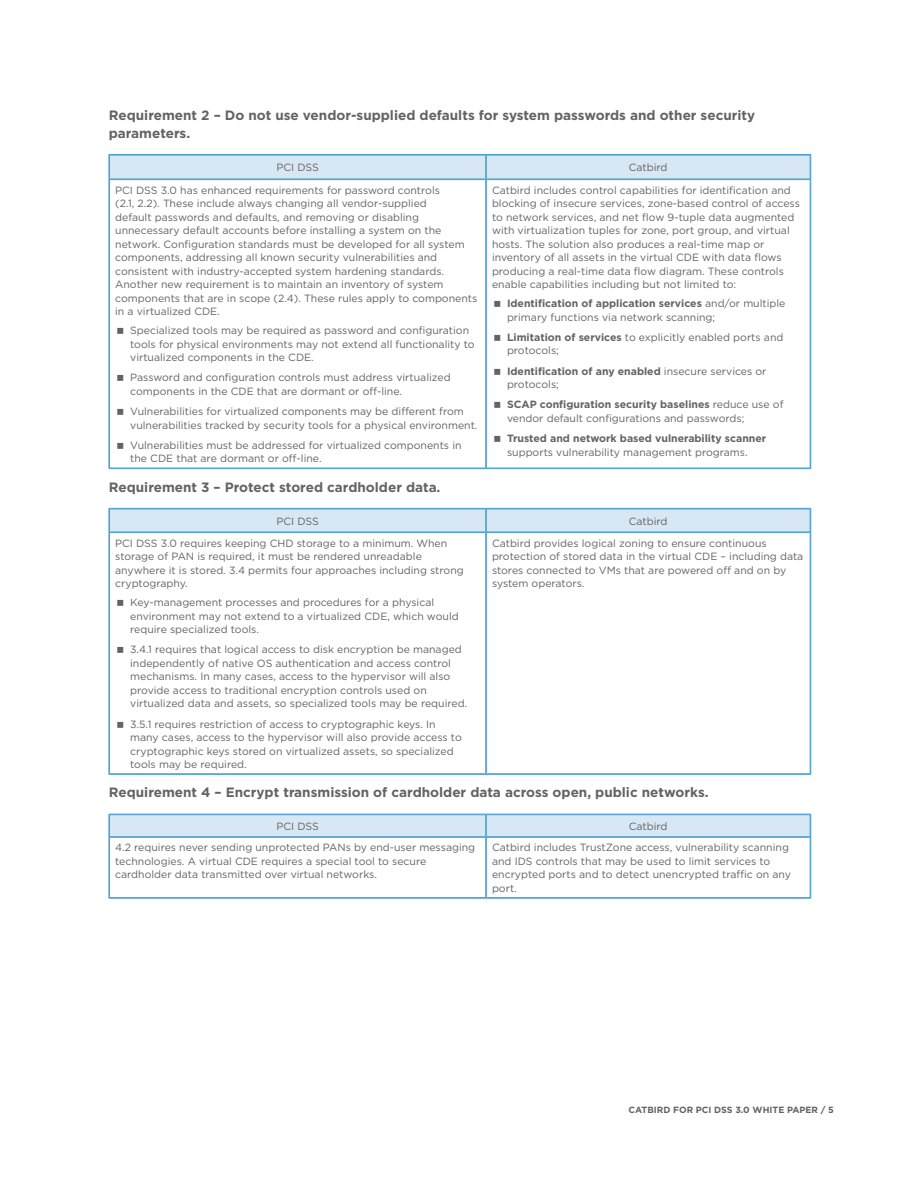
<style>
.page{position:relative;width:918px;height:1188px;background:#fff}
.page>*{position:absolute;margin:0;border:0;box-sizing:border-box;transform-origin:0 0}
.t1{font:700 13.5px/18px "Gotham";color:#636265}
.t2{font:10.5px/13.5px "Gotham";color:#636265}
.t3{font:700 10.5px "Gotham";color:#636265}
.t4{font:700 9px "Gotham";color:#636265}
.s1{font-weight:700}
</style>
<div class="page">
<hr style="left:109px;top:154px;width:377px;height:1px;background:#4aa0cf">
<hr style="left:486px;top:154px;width:325px;height:1px;background:#4aa0cf">
<svg style="left:109px;top:155px;width:703px;height:24px;background:#cfe3f1"></svg>
<hr style="left:109px;top:179px;width:377px;height:1px;background:#4aa0cf">
<hr style="left:109px;top:180px;width:1px;height:288px;background:#4aa0cf">
<hr style="left:486px;top:179px;width:324px;height:1px;background:#4aa0cf">
<hr style="left:485px;top:180px;width:1px;height:288px;background:#4aa0cf">
<hr style="left:486px;top:180px;width:1px;height:288px;background:#4aa0cf">
<hr style="left:810px;top:180px;width:1px;height:288px;background:#4aa0cf">
<hr style="left:811px;top:179px;width:1px;height:290px;background:#4aa0cf">
<hr style="left:109px;top:468px;width:377px;height:1px;background:#4aa0cf">
<hr style="left:486px;top:468px;width:325px;height:1px;background:#4aa0cf">
<svg style="left:109px;top:508px;width:703px;height:24px;background:#cae0ef"></svg>
<hr style="left:109px;top:532px;width:377px;height:1px;background:#4aa0cf">
<hr style="left:109px;top:533px;width:1px;height:241px;background:#4aa0cf">
<hr style="left:486px;top:532px;width:324px;height:1px;background:#4aa0cf">
<hr style="left:485px;top:533px;width:1px;height:241px;background:#4aa0cf">
<hr style="left:486px;top:533px;width:1px;height:241px;background:#4aa0cf">
<hr style="left:810px;top:533px;width:1px;height:241px;background:#4aa0cf">
<hr style="left:811px;top:532px;width:1px;height:242px;background:#4aa0cf">
<hr style="left:109px;top:773px;width:377px;height:1px;background:#4aa0cf">
<hr style="left:109px;top:774px;width:377px;height:1px;background:#4aa0cf">
<hr style="left:486px;top:773px;width:324px;height:1px;background:#4aa0cf">
<hr style="left:486px;top:774px;width:325px;height:1px;background:#4aa0cf">
<svg style="left:109px;top:814px;width:703px;height:23px;background:#cfe2f0"></svg>
<hr style="left:109px;top:836px;width:377px;height:1px;background:#4aa0cf">
<hr style="left:109px;top:837px;width:377px;height:1px;background:#4aa0cf">
<hr style="left:109px;top:837px;width:1px;height:61px;background:#4aa0cf">
<hr style="left:486px;top:836px;width:324px;height:1px;background:#4aa0cf">
<hr style="left:486px;top:837px;width:324px;height:1px;background:#4aa0cf">
<hr style="left:485px;top:837px;width:1px;height:61px;background:#4aa0cf">
<hr style="left:486px;top:837px;width:1px;height:61px;background:#4aa0cf">
<hr style="left:810px;top:837px;width:1px;height:61px;background:#4aa0cf">
<hr style="left:811px;top:837px;width:1px;height:61px;background:#4aa0cf">
<hr style="left:109px;top:897px;width:377px;height:1px;background:#4aa0cf">
<hr style="left:109px;top:898px;width:377px;height:1px;background:#4aa0cf">
<hr style="left:486px;top:897px;width:324px;height:1px;background:#4aa0cf">
<hr style="left:486px;top:898px;width:325px;height:1px;background:#4aa0cf">
<p class="t1" style="left:109px;top:106px;width:648px">Requirement 2 – Do not use vendor-supplied defaults for system passwords and other security parameters.</p>
<p class="t2" style="left:276px;top:161px;width:44px">PCI DSS</p>
<p class="t2" style="left:629px;top:161px;width:40px">Catbird</p>
<p class="t2" style="left:115px;top:183px;width:364px">PCI DSS 3.0 has enhanced requirements for password controls<br>(2.1, 2.2). These include always changing all vendor-supplied<br>default passwords and defaults, and removing or disabling unnecessary default accounts before installing a system on the network. Configuration standards must be developed for all system components, addressing all known security vulnerabilities and consistent with industry-accepted system hardening standards.<br>Another new requirement is to maintain an inventory of system components that are in scope (2.4). These rules apply to components in a virtualized CDE.</p>
<p class="t2" style="left:130px;top:323px;width:346px">Specialized tools may be required as password and configuration tools for physical environments may not extend all functionality to virtualized components in the CDE.</p>
<p class="t2" style="left:130px;top:371px;width:322px">Password and configuration controls must address virtualized components in the CDE that are dormant or off-line.</p>
<p class="t2" style="left:130px;top:404px;width:349px">Vulnerabilities for virtualized components may be different from vulnerabilities tracked by security tools for a physical environment.</p>
<p class="t2" style="left:130px;top:438px;width:333px">Vulnerabilities must be addressed for virtualized components in the CDE that are dormant or off-line.</p>
<p class="t2" style="left:492px;top:183px;width:309px">Catbird includes control capabilities for identification and blocking of insecure services, zone-based control of access to network services, and net flow 9-tuple data augmented with virtualization tuples for zone, port group, and virtual hosts. The solution also produces a real-time map or inventory of all assets in the virtual CDE with data flows producing a real-time data flow diagram. These controls enable capabilities including but not limited to:</p>
<p class="t2" style="left:507px;top:296px;width:280px"><span class="s1">Identification of application services</span> and/or multiple primary functions via network scanning;</p>
<p class="t2" style="left:507px;top:330px;width:278px"><span class="s1">Limitation of services</span> to explicitly enabled ports and protocols;</p>
<p class="t2" style="left:507px;top:364px;width:261px"><span class="s1">Identification of any enabled</span> insecure services or protocols;</p>
<p class="t2" style="left:507px;top:398px;width:278px"><span class="s1">SCAP configuration security baselines</span> reduce use of vendor default configurations and passwords;</p>
<p class="t3" style="left:507px;top:432px;width:261px">Trusted and network based vulnerability scanner</p>
<p class="t2" style="left:507px;top:445px;width:242px">supports vulnerability management programs.</p>
<p class="t1" style="left:109px;top:478px;width:333px">Requirement 3 – Protect stored cardholder data.</p>
<p class="t2" style="left:276px;top:514px;width:44px">PCI DSS</p>
<p class="t2" style="left:629px;top:514px;width:40px">Catbird</p>
<p class="t2" style="left:115px;top:536px;width:350px">PCI DSS 3.0 requires keeping CHD storage to a minimum. When storage of PAN is required, it must be rendered unreadable anywhere it is stored. 3.4 permits four approaches including strong cryptography.</p>
<p class="t2" style="left:130px;top:595px;width:330px">Key-management processes and procedures for a physical environment may not extend to a virtualized CDE, which would require specialized tools.</p>
<p class="t2" style="left:130px;top:643px;width:339px">3.4.1 requires that logical access to disk encryption be managed independently of native OS authentication and access control mechanisms. In many cases, access to the hypervisor will also provide access to traditional encryption controls used on virtualized data and assets, so specialized tools may be required.</p>
<p class="t2" style="left:130px;top:717px;width:333px">3.5.1 requires restriction of access to cryptographic keys. In many cases, access to the hypervisor will also provide access to cryptographic keys stored on virtualized assets, so specialized tools may be required.</p>
<p class="t2" style="left:492px;top:536px;width:313px">Catbird provides logical zoning to ensure continuous protection of stored data in the virtual CDE – including data stores connected to VMs that are powered off and on by system operators.</p>
<p class="t1" style="left:109px;top:783px;width:601px">Requirement 4 – Encrypt transmission of cardholder data across open, public networks.</p>
<p class="t2" style="left:276px;top:819px;width:44px">PCI DSS</p>
<p class="t2" style="left:629px;top:819px;width:40px">Catbird</p>
<p class="t2" style="left:115px;top:841px;width:362px">4.2 requires never sending unprotected PANs by end-user messaging technologies. A virtual CDE requires a special tool to secure cardholder data transmitted over virtual networks.</p>
<p class="t2" style="left:492px;top:841px;width:301px">Catbird includes TrustZone access, vulnerability scanning and IDS controls that may be used to limit services to encrypted ports and to detect unencrypted traffic on any port.</p>
<p class="t4" style="left:629px;top:1104px;width:207px">CATBIRD FOR PCI DSS 3.0 WHITE PAPER / 5</p>
</div>
